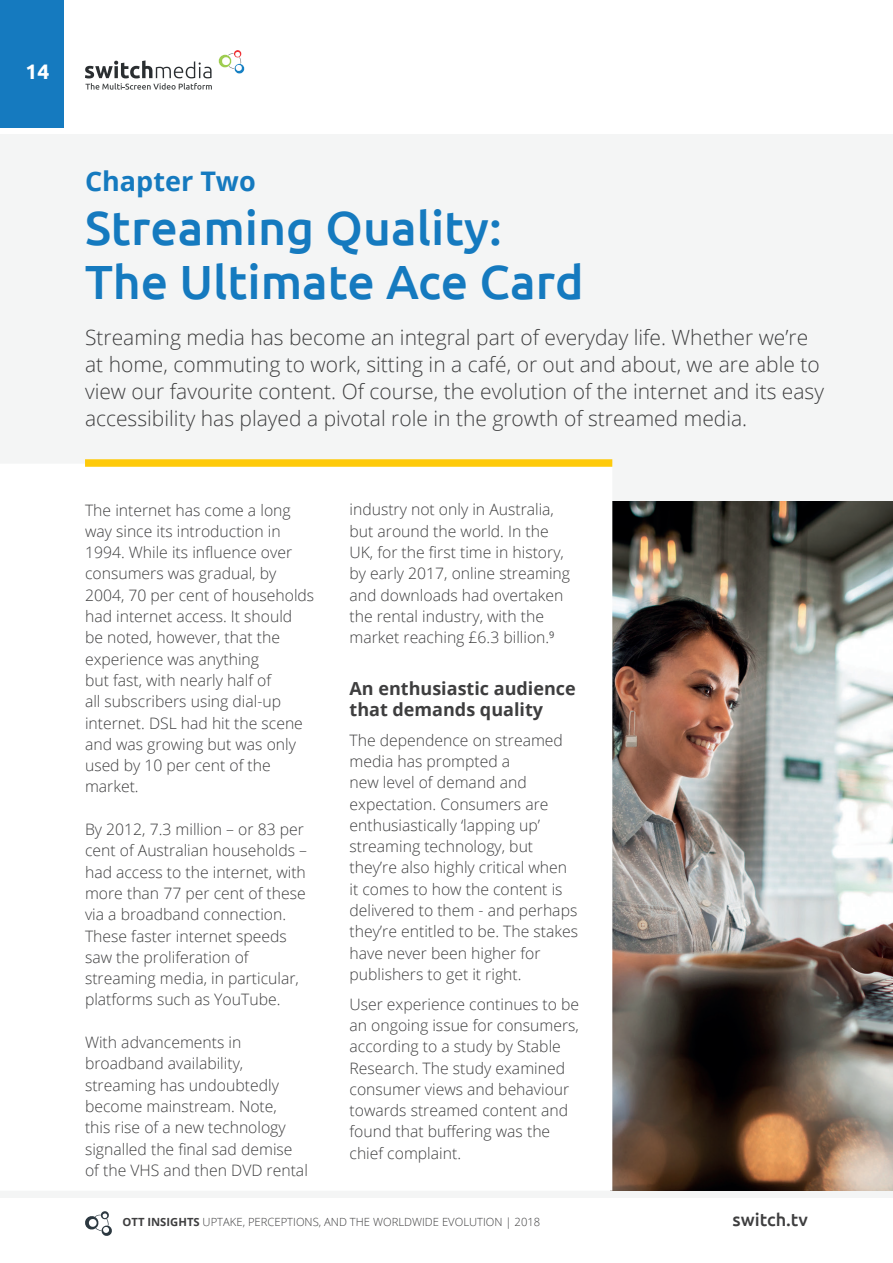
<style>
.page{position:relative;width:893px;height:1263px;background:#fff}
.page>*{position:absolute;margin:0;border:0;box-sizing:border-box;transform-origin:0 0}
.Heading_1{font:500 48px/54px "Ubuntu";color:#157abf}
.Heading_3{font:700 27px "Open Sans";color:#157abf}
.Body_Text{font:300 21px/27px "Open Sans";color:#3e3e3f}
.t1{font:700 21px "Ubuntu";color:#fff}
.Sub_Title{font:700 18px/21.3px "Open Sans";color:#3e3e3f}
.t2{font:500 18px "Ubuntu";color:#3e3e3f}
.Body_Text-2{font:300 15.75px/21.3px "Open Sans";color:#3e3e3f}
.t3{font:300 11.25px "Open Sans";color:#3e3e3f}
.s1{font-weight:700}
</style>
<div class="page">
<div style="left:0;top:134px;width:893px;height:1063px;background:#f4f5f5"></div>
<svg style="left:85px;top:1211px;width:27px;height:25px"></svg>
<div style="left:0;top:0;width:64px;height:128px;background:#157abf"></div>
<svg style="left:218px;top:50px;width:26px;height:24px"></svg>
<svg style="left:85px;top:60px;width:127px;height:30px"></svg>
<img style="left:612px;top:502px;width:281px;height:688px">
<div style="left:0;top:464px;width:612px;height:727px;background:#fff"></div>
<div style="left:85px;top:459px;width:527px;height:8px;background:#feca0a"></div>
<h3 class="t1" style="left:26px;top:59px;width:25px">14</h3>
<p class="Heading_3" style="left:85px;top:162px;width:172px">Chapter Two</p>
<p class="Heading_1" style="left:85px;top:199px;width:500px">Streaming Quality:<br>The Ultimate Ace Card</p>
<p class="Body_Text" style="left:85px;top:323px;width:740px">Streaming media has become an integral part of everyday life. Whether we’re at home, commuting to work, sitting in a café, or out and about, we are able to view our favourite content. Of course, the evolution of the internet and its easy accessibility has played a pivotal role in the growth of streamed media.</p>
<p class="Body_Text-2" style="left:85px;top:499px;width:231px">The internet has come a long way since its introduction in<br>1994. While its influence over consumers was gradual, by<br>2004, 70 per cent of households had internet access. It should<br>be noted, however, that the experience was anything<br>but fast, with nearly half of<br>all subscribers using dial-up internet. DSL had hit the scene and was growing but was only used by 10 per cent of the market.</p>
<p class="Body_Text-2" style="left:85px;top:818px;width:224px">By 2012, 7.3 million – or 83 per cent of Australian households – had access to the internet, with more than 77 per cent of these via a broadband connection.<br>These faster internet speeds saw the proliferation of streaming media, in particular, platforms such as YouTube.</p>
<p class="Body_Text-2" style="left:85px;top:1031px;width:224px">With advancements in broadband availability, streaming has undoubtedly become mainstream. Note,<br>this rise of a new technology signalled the final sad demise of the VHS and then DVD rental</p>
<p class="Body_Text-2" style="left:349px;top:499px;width:222px">industry not only in Australia, but around the world. In the<br>UK, for the first time in history, by early 2017, online streaming and downloads had overtaken the rental industry, with the market reaching £6.3 billion.<sup>9</sup></p>
<p class="Sub_Title" style="left:349px;top:677px;width:228px">An enthusiastic audience that demands quality</p>
<p class="Body_Text-2" style="left:349px;top:729px;width:230px">The dependence on streamed media has prompted a<br>new level of demand and expectation. Consumers are enthusiastically ‘lapping up’ streaming technology, but they’re also highly critical when it comes to how the content is delivered to them - and perhaps they’re entitled to be. The stakes have never been higher for publishers to get it right.</p>
<p class="Body_Text-2" style="left:349px;top:993px;width:231px">User experience continues to be an ongoing issue for consumers, according to a study by Stable<br>Research. The study examined consumer views and behaviour towards streamed content and found that buffering was the chief complaint.</p>
<p class="t3" style="left:123px;top:1214px;width:419px"><span class="s1">OTT INSIGHTS</span> UPTAKE, PERCEPTIONS, AND THE WORLDWIDE EVOLUTION | 2018</p>
<p class="t2" style="left:733px;top:1208px;width:77px">switch.tv</p>
</div>
